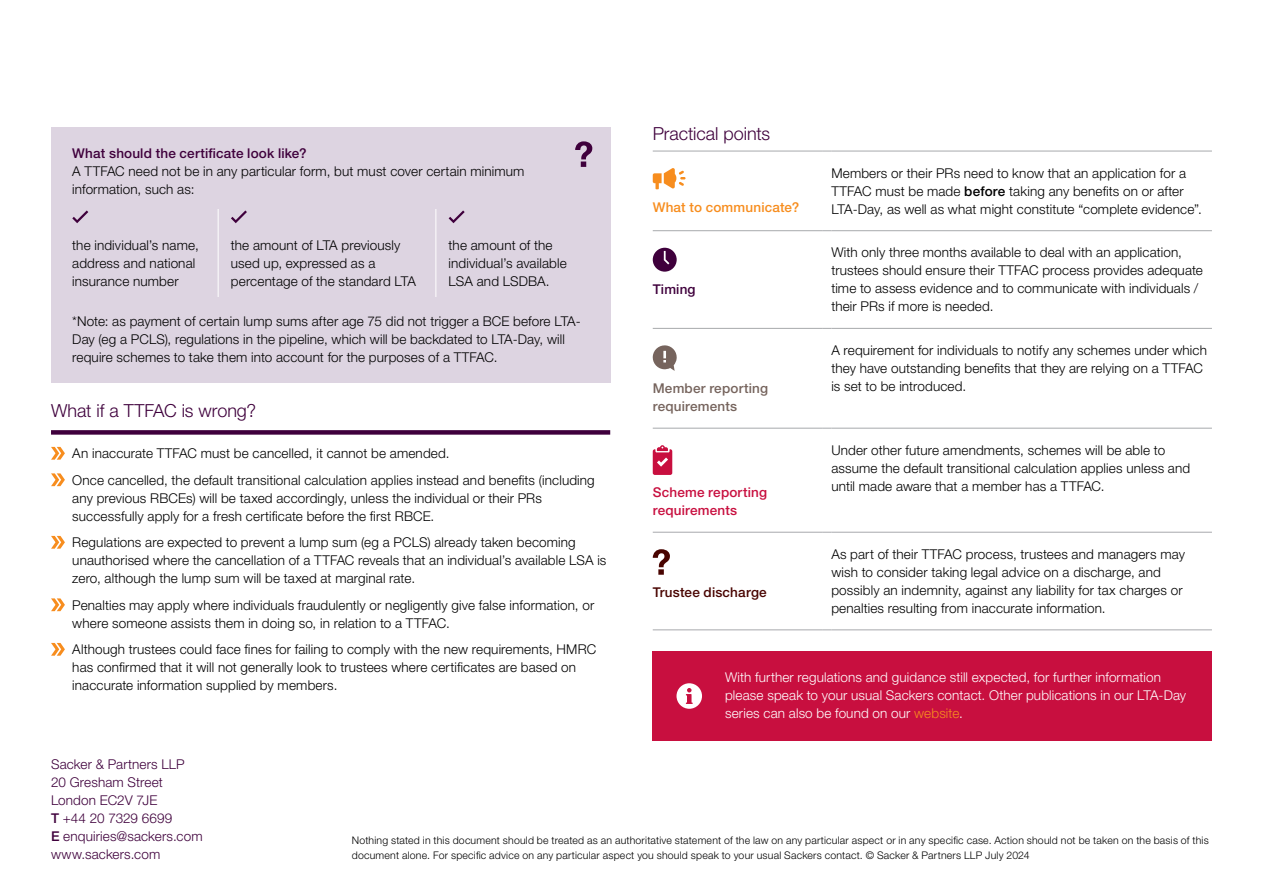
<style>
.page{position:relative;width:1263px;height:893px;background:#fff}
.page>*{position:absolute;margin:0;border:0;box-sizing:border-box;transform-origin:0 0}
.t1{font:300 18px "Helvetica Neue LT Pro";color:#3f003c}
.t2{font:300 13.5px/18px "Helvetica Neue LT Pro";letter-spacing:.01em;color:#000}
.t3{font:300 13.5px/18px "Helvetica Neue LT Pro";letter-spacing:.01em;color:#fff}
.t4{font:300 13.5px/18px "Helvetica Neue LT Pro";letter-spacing:.01em;color:#3f003c}
.t5{font:500 13.5px "Helvetica Neue LT Pro";letter-spacing:.01em;color:#3f003c}
.t6{font:500 13.5px/18px "Helvetica Neue LT Pro";letter-spacing:.015em;color:#76645d}
.t7{font:500 13.5px/18px "Helvetica Neue LT Pro";letter-spacing:.015em;color:#c80f3f}
.t8{font:500 13.5px "Helvetica Neue LT Pro";letter-spacing:.01em;color:#f78d1e}
.t9{font:500 13.5px "Helvetica Neue LT Pro";letter-spacing:.015em;color:#490400}
.t10{font:300 10.5px/15px "Helvetica Neue LT Pro";letter-spacing:.02em;color:#000}
.s1{font-weight:500}
.s2{color:#f78d1e}
</style>
<div class="page">
<hr style="left:653px;top:151px;width:170px;height:1px;background:#a7a9ac">
<hr style="left:831px;top:151px;width:381px;height:1px;background:#a7a9ac">
<hr style="left:653px;top:230px;width:170px;height:1px;background:#a7a9ac">
<hr style="left:831px;top:230px;width:381px;height:1px;background:#a7a9ac">
<hr style="left:653px;top:328px;width:170px;height:1px;background:#a7a9ac">
<hr style="left:831px;top:328px;width:381px;height:1px;background:#a7a9ac">
<hr style="left:653px;top:428px;width:170px;height:1px;background:#a7a9ac">
<hr style="left:831px;top:428px;width:381px;height:1px;background:#a7a9ac">
<hr style="left:653px;top:532px;width:170px;height:1px;background:#a7a9ac">
<hr style="left:831px;top:532px;width:381px;height:1px;background:#a7a9ac">
<hr style="left:653px;top:629px;width:170px;height:1px;background:#a7a9ac">
<hr style="left:831px;top:629px;width:381px;height:1px;background:#a7a9ac">
<svg style="left:653px;top:168px;width:32px;height:21px"></svg>
<svg style="left:653px;top:248px;width:24px;height:24px"></svg>
<svg style="left:652px;top:345px;width:25px;height:26px"></svg>
<svg style="left:653px;top:445px;width:19px;height:30px"></svg>
<svg style="left:653px;top:549px;width:17px;height:26px"></svg>
<div style="left:51px;top:430px;width:559px;height:5px;background:#3f003c"></div>
<svg style="left:51px;top:447px;width:14px;height:13px"></svg>
<svg style="left:51px;top:473px;width:14px;height:13px"></svg>
<svg style="left:51px;top:536px;width:14px;height:13px"></svg>
<svg style="left:51px;top:598px;width:14px;height:13px"></svg>
<svg style="left:51px;top:643px;width:14px;height:13px"></svg>
<div style="left:653px;top:651px;width:559px;height:89px;background:#c80f3f"></div>
<svg style="left:676px;top:683px;width:26px;height:26px"></svg>
<div style="left:51px;top:128px;width:559px;height:255px;background:#ddd4e1"></div>
<hr style="left:218px;top:209px;width:1px;height:88px;background:#fff">
<hr style="left:435px;top:209px;width:1px;height:88px;background:#fff">
<svg style="left:72px;top:210px;width:16px;height:13px"></svg>
<svg style="left:231px;top:210px;width:16px;height:13px"></svg>
<svg style="left:449px;top:210px;width:16px;height:13px"></svg>
<svg style="left:575px;top:141px;width:17px;height:26px"></svg>
<p class="t5" style="left:72px;top:146px;width:236px">What should the certificate look like?</p>
<p class="t2" style="left:72px;top:162px;width:454px">A TTFAC need not be in any particular form, but must cover certain minimum information, such as:</p>
<p class="t2" style="left:72px;top:236px;width:128px">the individual’s name, address and national insurance number</p>
<p class="t2" style="left:231px;top:236px;width:186px">the amount of LTA previously used up, expressed as a percentage of the standard LTA</p>
<p class="t2" style="left:449px;top:236px;width:120px">the amount of the individual’s available<br>LSA and LSDBA.</p>
<p class="t2" style="left:72px;top:312px;width:510px">*Note: as payment of certain lump sums after age 75 did not trigger a BCE before LTA-<br>Day (eg a PCLS), regulations in the pipeline, which will be backdated to LTA-Day, will require schemes to take them into account for the purposes of a TTFAC.</p>
<h1 class="t1" style="left:51px;top:400px;width:207px">What if a TTFAC is wrong?</h1>
<p class="t2" style="left:72px;top:440px;width:524px;line-height:26.5px">An inaccurate TTFAC must be cancelled, it cannot be amended.<br>Once cancelled, the default transitional calculation applies instead and benefits (including</p>
<p class="t2" style="left:72px;top:489px;width:471px">any previous RBCEs) will be taxed accordingly, unless the individual or their PRs successfully apply for a fresh certificate before the first RBCE.</p>
<p class="t2" style="left:72px;top:533px;width:536px">Regulations are expected to prevent a lump sum (eg a PCLS) already taken becoming unauthorised where the cancellation of a TTFAC reveals that an individual’s available LSA is zero, although the lump sum will be taxed at marginal rate.</p>
<p class="t2" style="left:72px;top:596px;width:524px">Penalties may apply where individuals fraudulently or negligently give false information, or where someone assists them in doing so, in relation to a TTFAC.</p>
<p class="t2" style="left:72px;top:640px;width:525px">Although trustees could face fines for failing to comply with the new requirements, HMRC has confirmed that it will not generally look to trustees where certificates are based on inaccurate information supplied by members.</p>
<h1 class="t1" style="left:653px;top:123px;width:119px">Practical points</h1>
<p class="t8" style="left:653px;top:199px;width:148px">What to communicate?</p>
<p class="t5" style="left:653px;top:281px;width:44px">Timing</p>
<p class="t6" style="left:653px;top:379px;width:117px">Member reporting requirements</p>
<p class="t7" style="left:653px;top:483px;width:116px">Scheme reporting requirements</p>
<p class="t9" style="left:653px;top:584px;width:115px">Trustee discharge</p>
<p class="t2" style="left:831px;top:164px;width:372px">Members or their PRs need to know that an application for a<br>TTFAC must be made <span class="s1">before</span> taking any benefits on or after<br>LTA-Day, as well as what might constitute “complete evidence”.</p>
<p class="t2" style="left:831px;top:243px;width:373px">With only three months available to deal with an application, trustees should ensure their TTFAC process provides adequate time to assess evidence and to communicate with individuals / their PRs if more is needed.</p>
<p class="t2" style="left:831px;top:341px;width:377px">A requirement for individuals to notify any schemes under which they have outstanding benefits that they are relying on a TTFAC is set to be introduced.</p>
<p class="t2" style="left:831px;top:441px;width:360px">Under other future amendments, schemes will be able to assume the default transitional calculation applies unless and until made aware that a member has a TTFAC.</p>
<p class="t2" style="left:831px;top:545px;width:355px">As part of their TTFAC process, trustees and managers may wish to consider taking legal advice on a discharge, and possibly an indemnity, against any liability for tax charges or penalties resulting from inaccurate information.</p>
<p class="t3" style="left:725px;top:668px;width:463px">With further regulations and guidance still expected, for further information please speak to your usual Sackers contact. Other publications in our LTA-Day series can also be found on our <span class="s2">website</span>.</p>
<p class="t4" style="left:51px;top:755px;width:153px">Sacker &amp; Partners LLP<br>20 Gresham Street<br>London EC2V 7JE<br><span class="s1">T</span> +44 20 7329 6699<br><span class="s1">E</span> enquiries@sackers.com www.sackers.com</p>
<p class="t10" style="left:352px;top:832px;width:858px">Nothing stated in this document should be treated as an authoritative statement of the law on any particular aspect or in any specific case. Action should not be taken on the basis of this document alone. For specific advice on any particular aspect you should speak to your usual Sackers contact. © Sacker &amp; Partners LLP July 2024</p>
</div>
